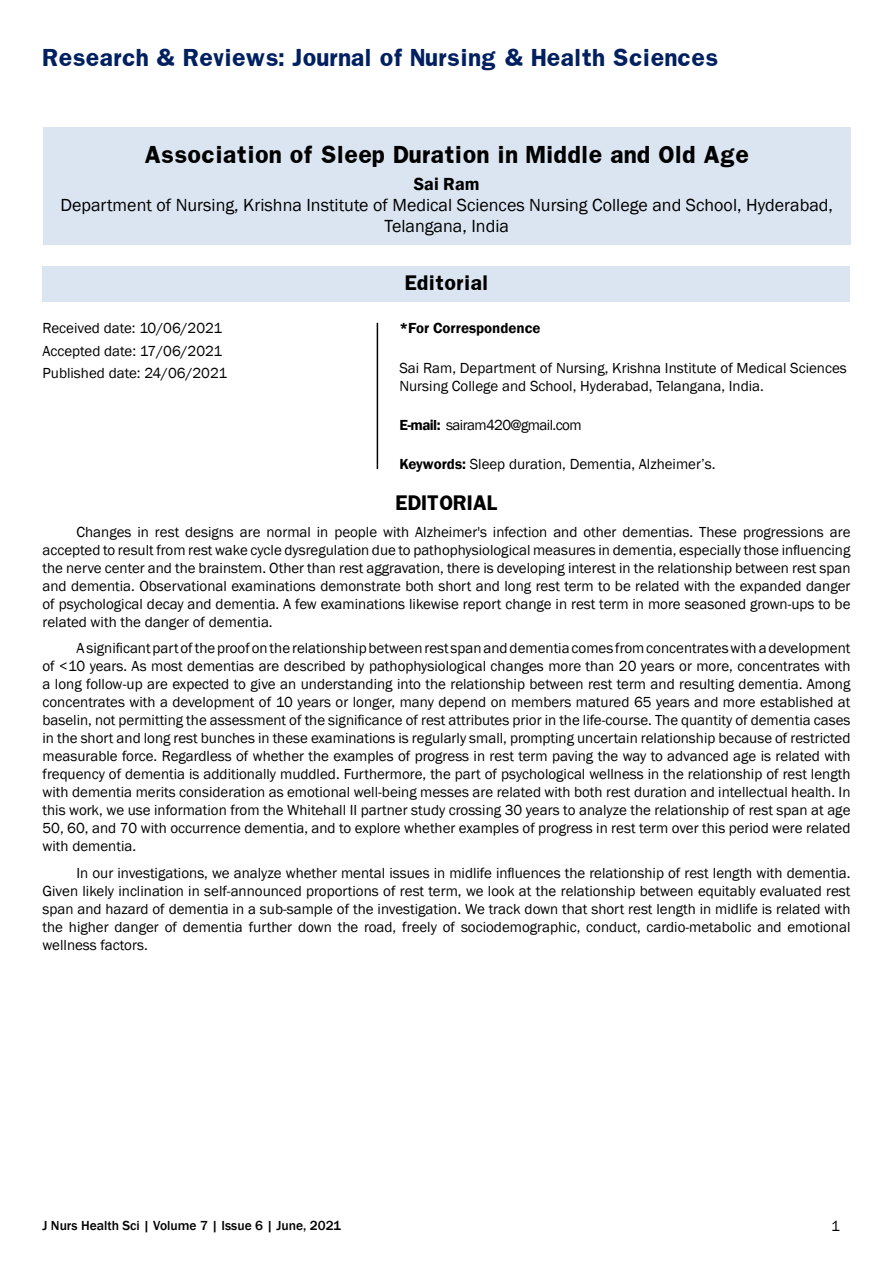
<style>
.page{position:relative;width:893px;height:1263px;background:#fff}
.page>*{position:absolute;margin:0;border:0;box-sizing:border-box;transform-origin:0 0}
.t1{font:700 21px "Franklin";color:#002060}
.t2{font:700 21px "Franklin";color:#000}
.t3{font:18px/21px "Franklin Gothic";color:#000;text-align:center}
.t4{font:700 18px "Franklin";color:#000}
.t5{font:600 18px "Franklin Gothic";color:#000}
.t6{font:15px/18px "Franklin Gothic";color:#000;text-align:justify}
.t7{font:15px "Franklin Gothic";letter-spacing:-.04em;color:#000}
.t8{font:600 15px "Franklin Gothic";color:#000}
.t9{font:500 13.5px "Franklin Gothic";color:#000}
.s1{font-weight:600}
</style>
<div class="page">
<div style="left:43px;top:128px;width:808px;height:117px;background:#dbe5f1"></div>
<div style="left:43px;top:266px;width:807px;height:35px;background:#dbe5f1"></div>
<hr style="left:377px;top:323px;width:1px;height:146px;background:#000">
<h1 class="t1" style="left:43px;top:43px;width:677px">Research &amp; Reviews: Journal of Nursing &amp; Health Sciences</h1>
<h1 class="t2" style="left:144px;top:140px;width:606px">Association of Sleep Duration in Middle and Old Age</h1>
<p class="t5" style="left:414px;top:173px;width:67px">Sai Ram</p>
<p class="t3" style="left:60px;top:195px;width:774px">Department of Nursing, Krishna Institute of Medical Sciences Nursing College and School, Hyderabad,<br>Telangana, India</p>
<p class="t6" style="left:43px;top:317px;width:186px;line-height:22.5px;text-align:left">Received date: 10/06/2021<br>Accepted date: 17/06/2021<br>Published date: 24/06/2021</p>
<p class="t4" style="left:404px;top:271px;width:86px">Editorial</p>
<p class="t8" style="left:399px;top:319px;width:143px">*For Correspondence</p>
<p class="t6" style="left:399px;top:359px;width:449px">Sai Ram, Department of Nursing, Krishna Institute of Medical Sciences<br>Nursing College and School, Hyderabad, Telangana, India.</p>
<p class="t7" style="left:399px;top:415px;width:184px"><span class="s1">E-mail:</span> sairam420@gmail.com</p>
<p class="t6" style="left:399px;top:455px;width:318px"><span class="s1">Keywords:</span> Sleep duration, Dementia, Alzheimer’s.</p>
<p class="t4" style="left:395px;top:490px;width:104px">EDITORIAL</p>
<p class="t6" style="left:43px;top:523px;width:809px;text-indent:34px">Changes in rest designs are normal in people with Alzheimer's infection and other dementias. These progressions are accepted to result from rest wake cycle dysregulation due to pathophysiological measures in dementia, especially those influencing the nerve center and the brainstem. Other than rest aggravation, there is developing interest in the relationship between rest span and dementia. Observational examinations demonstrate both short and long rest term to be related with the expanded danger of psychological decay and dementia. A few examinations likewise report change in rest term in more seasoned grown-ups to be related with the danger of dementia.</p>
<p class="t6" style="left:43px;top:639px;width:809px;text-indent:34px">A significant part of the proof on the relationship between rest span and dementia comes from concentrates with a development of &lt;10 years. As most dementias are described by pathophysiological changes more than 20 years or more, concentrates with a long follow-up are expected to give an understanding into the relationship between rest term and resulting dementia. Among concentrates with a development of 10 years or longer, many depend on members matured 65 years and more established at baselin, not permitting the assessment of the significance of rest attributes prior in the life-course. The quantity of dementia cases in the short and long rest bunches in these examinations is regularly small, prompting uncertain relationship because of restricted measurable force. Regardless of whether the examples of progress in rest term paving the way to advanced age is related with frequency of dementia is additionally muddled. Furthermore, the part of psychological wellness in the relationship of rest length with dementia merits consideration as emotional well-being messes are related with both rest duration and intellectual health. In this work, we use information from the Whitehall II partner study crossing 30 years to analyze the relationship of rest span at age 50, 60, and 70 with occurrence dementia, and to explore whether examples of progress in rest term over this period were related with dementia.</p>
<p class="t6" style="left:43px;top:864px;width:809px;text-indent:34px">In our investigations, we analyze whether mental issues in midlife influences the relationship of rest length with dementia.<br>Given likely inclination in self-announced proportions of rest term, we look at the relationship between equitably evaluated rest span and hazard of dementia in a sub-sample of the investigation. We track down that short rest length in midlife is related with the higher danger of dementia further down the road, freely of sociodemographic, conduct, cardio-metabolic and emotional wellness factors.</p>
<p class="t9" style="left:43px;top:1217px;width:300px">J Nurs Health Sci | Volume 7 | Issue 6 | June, 2021</p>
<p class="t6" style="left:831px;top:1217px;width:10px">1</p>
</div>
